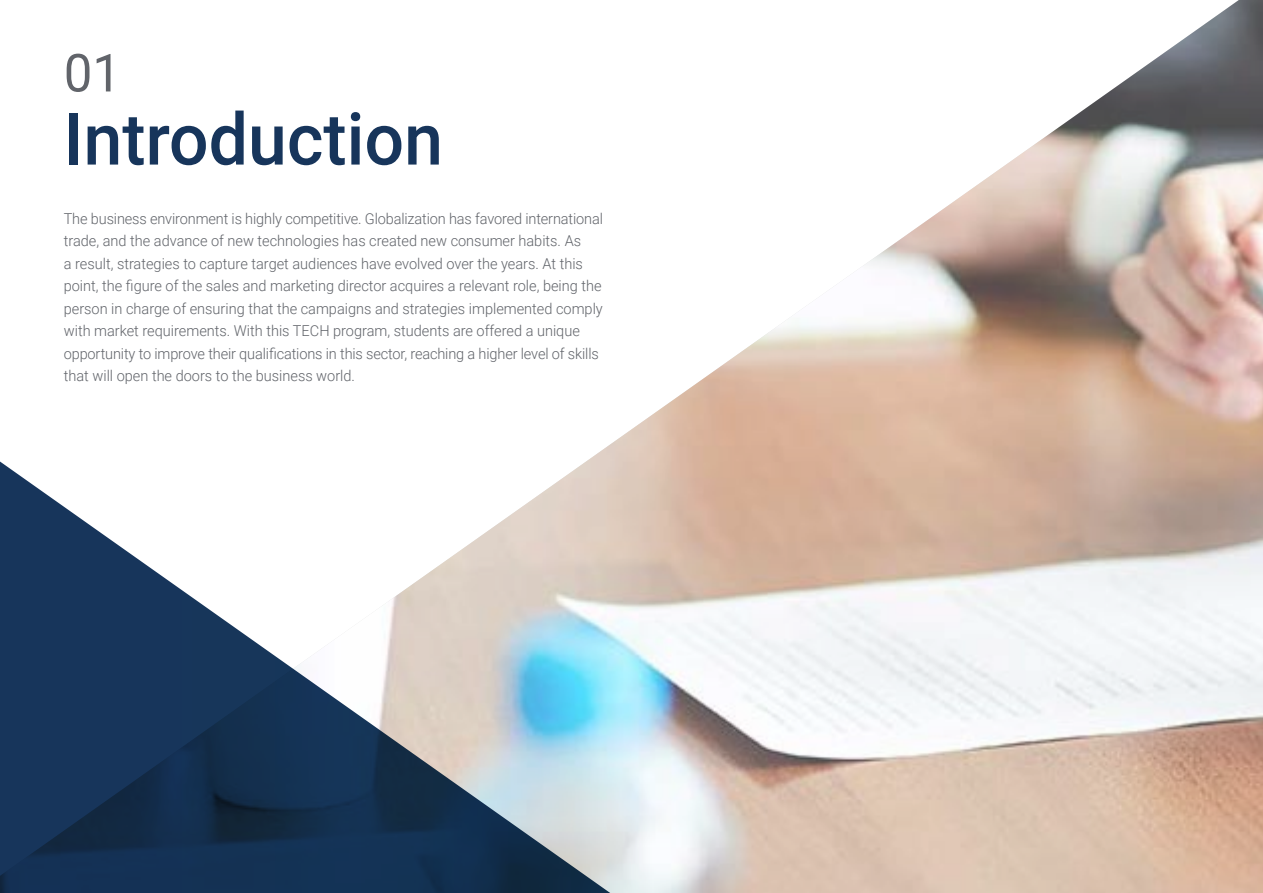
<style>
.page{position:relative;width:1263px;height:893px;background:#fff}
.page>*{position:absolute;margin:0;border:0;box-sizing:border-box;transform-origin:0 0}
.t1{font:500 72px "Roboto";color:#17355b}
.t2{font:52.5px "Roboto";color:#61646a}
.t3{font:300 15px/22.5px "Roboto";color:#61646a}
</style>
<div class="page">
<img style="left:608px;top:0;width:655px;height:893px">
<svg style="left:0;top:446px;width:640px;height:447px"></svg>
<h2 class="t2" style="left:64px;top:36px;width:59px">01</h2>
<h1 class="t1" style="left:64px;top:89px;width:381px">Introduction</h1>
<p class="t3" style="left:64px;top:207px;width:541px">The business environment is highly competitive. Globalization has favored international trade, and the advance of new technologies has created new consumer habits. As<br>a result, strategies to capture target audiences have evolved over the years. At this point, the figure of the sales and marketing director acquires a relevant role, being the person in charge of ensuring that the campaigns and strategies implemented comply with market requirements. With this TECH program, students are offered a unique opportunity to improve their qualifications in this sector, reaching a higher level of skills that will open the doors to the business world.</p>
</div>
